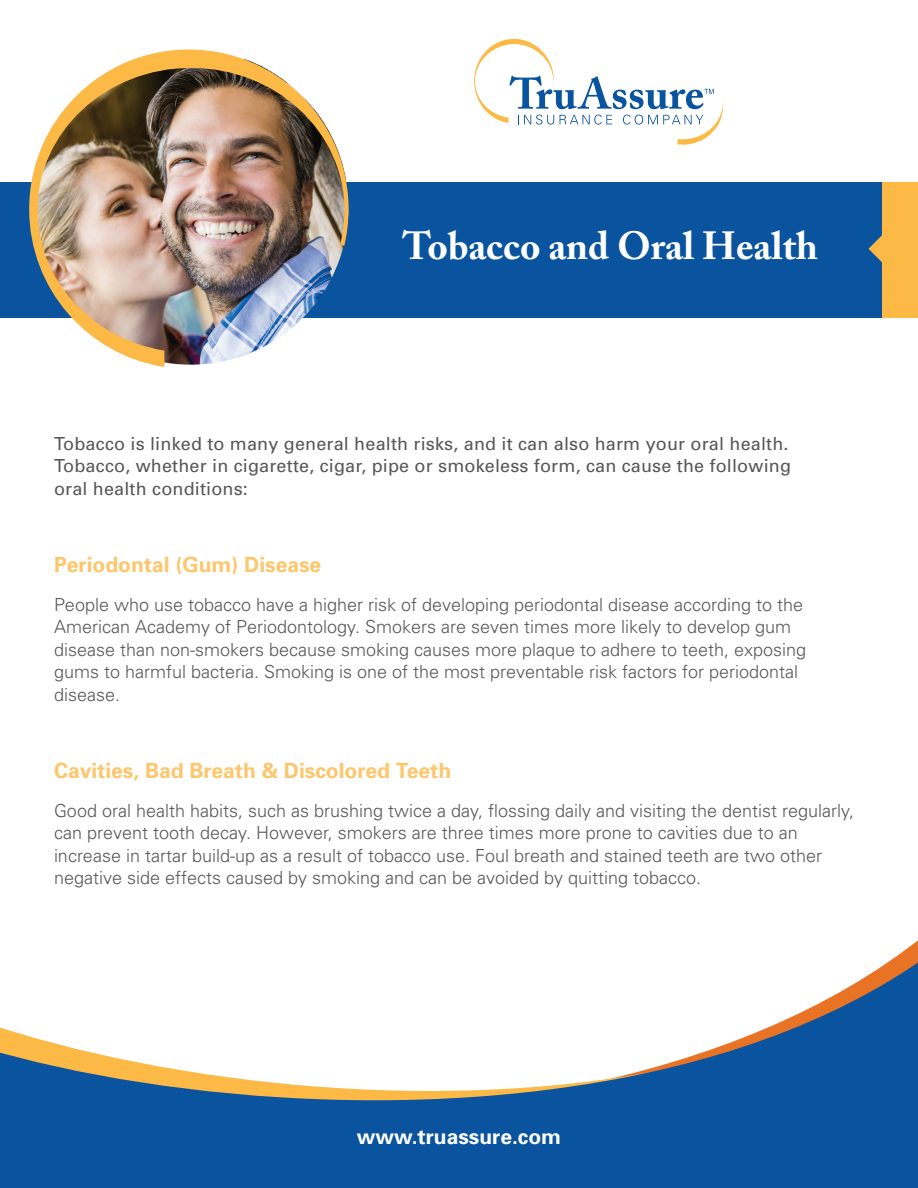
<style>
.page{position:relative;width:918px;height:1188px;background:#fff}
.page>*{position:absolute;margin:0;border:0;box-sizing:border-box;transform-origin:0 0}
.t1{font:700 39px "Adobe Caslon Pro";color:#fff}
.t2{font:700 21px "Univers";color:#fec66c}
.t3{font:700 21px "Univers";color:#fff}
.t4{font:300 18px/22.5px "Univers";color:#57585a}
.t5{font:18px/22.5px "Univers";letter-spacing:.01em;color:#57585a}
</style>
<div class="page">
<div style="left:0;top:182px;width:918px;height:136px;background:#09539f"></div>
<div style="left:883px;top:182px;width:35px;height:136px;background:#fcb946"></div>
<img style="left:29px;top:50px;width:320px;height:317px">
<svg style="left:868px;top:227px;width:15px;height:44px"></svg>
<svg style="left:474px;top:39px;width:249px;height:106px"></svg>
<svg style="left:0;top:940px;width:918px;height:248px"></svg>
<h1 class="t1" style="left:403px;top:222px;width:417px">Tobacco and Oral Health</h1>
<p class="t5" style="left:54px;top:432px;width:739px">Tobacco is linked to many general health risks, and it can also harm your oral health.<br>Tobacco, whether in cigarette, cigar, pipe or smokeless form, can cause the following oral health conditions:</p>
<p class="t2" style="left:54px;top:551px;width:269px">Periodontal (Gum) Disease</p>
<p class="t4" style="left:54px;top:593px;width:754px">People who use tobacco have a higher risk of developing periodontal disease according to the American Academy of Periodontology. Smokers are seven times more likely to develop gum disease than non-smokers because smoking causes more plaque to adhere to teeth, exposing gums to harmful bacteria. Smoking is one of the most preventable risk factors for periodontal disease.</p>
<p class="t2" style="left:54px;top:757px;width:399px">Cavities, Bad Breath &amp; Discolored Teeth</p>
<p class="t4" style="left:54px;top:799px;width:802px">Good oral health habits, such as brushing twice a day, flossing daily and visiting the dentist regularly, can prevent tooth decay. However, smokers are three times more prone to cavities due to an increase in tartar build-up as a result of tobacco use. Foul breath and stained teeth are two other negative side effects caused by smoking and can be avoided by quitting tobacco.</p>
<p class="t3" style="left:357px;top:1123px;width:206px">www.truassure.com</p>
</div>
